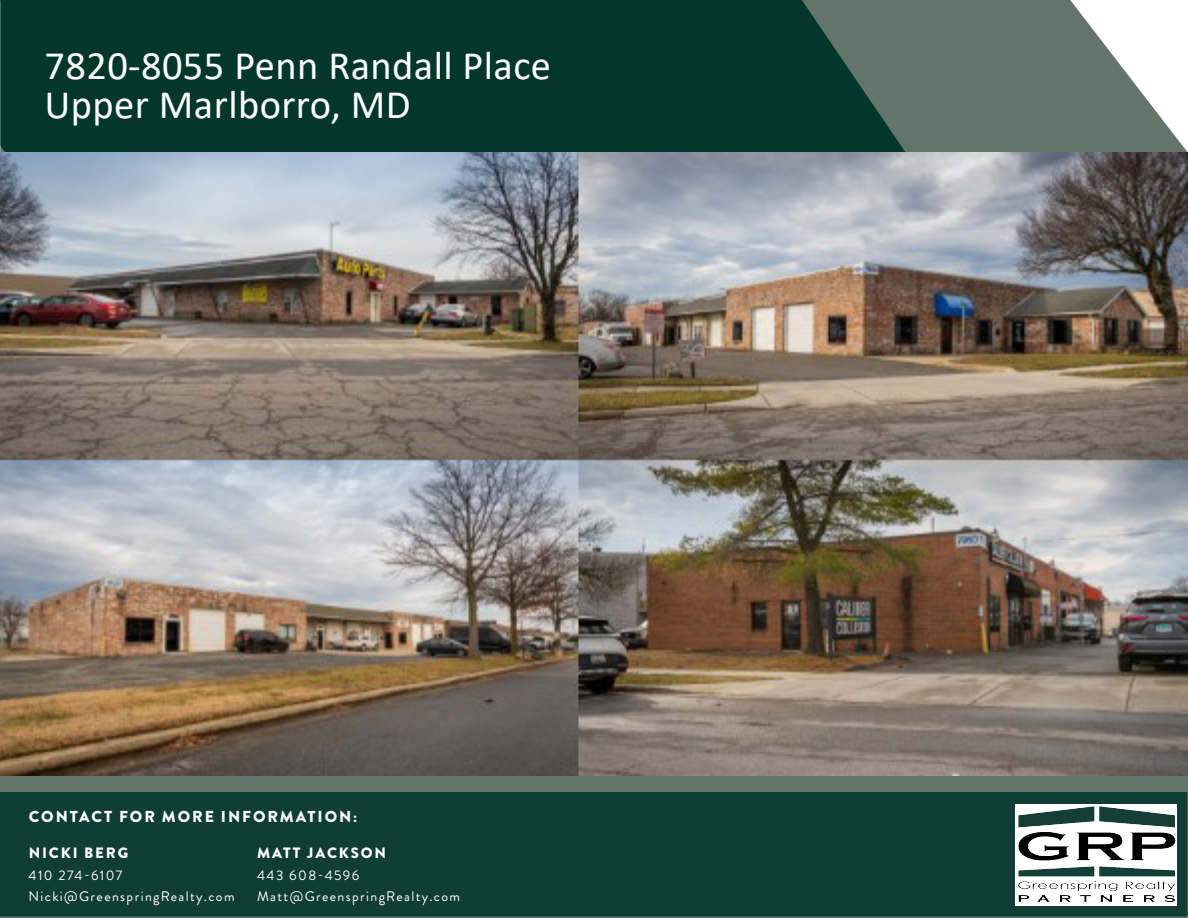
<style>
.page{position:relative;width:1188px;height:918px;background:#fff}
.page>*{position:absolute;margin:0;border:0;box-sizing:border-box;transform-origin:0 0}
.t1{font:40.5px "Calibri";letter-spacing:.01em;color:#fff}
.t2{font:900 15.9px "Brandon Grotesque";letter-spacing:.12em;color:#fff}
.t3{font:900 15px "Brandon Grotesque";letter-spacing:.12em;color:#fff}
.t4{font:13.8px "Brandon Grotesque";letter-spacing:.1em;color:#fff}
</style>
<div class="page">
<div style="left:0;top:792px;width:1188px;height:126px;background:#113e34"></div>
<img style="left:980px;top:798px;width:208px;height:113px">
<div style="left:0;top:776px;width:1188px;height:16px;background:#63746d"></div>
<div style="left:0;top:0;width:1188px;height:153px;background:#04372c"></div>
<svg style="left:802px;top:0;width:268px;height:153px;fill:#63746d"></svg>
<svg style="left:1070px;top:0;width:118px;height:153px;background:#b0b8b4"></svg>
<svg style="left:0;top:145px;width:6px;height:8px"></svg>
<img style="left:0;top:153px;width:1188px;height:623px">
<p class="t1" style="left:45px;top:37px;width:508px">7820-8055 Penn Randall Place</p>
<p class="t1" style="left:45px;top:76px;width:368px">Upper Marlborro, MD</p>
<p class="t2" style="left:29px;top:805px;width:330px">CONTACT FOR MORE INFORMATION:</p>
<p class="t3" style="left:29px;top:842px;width:101px">NICKI BERG</p>
<p class="t4" style="left:29px;top:865px;width:95px">410 274-6107</p>
<p class="t4" style="left:29px;top:887px;width:207px">Nicki@GreenspringRealty.com</p>
<p class="t3" style="left:257px;top:842px;width:130px">MATT JACKSON</p>
<p class="t4" style="left:257px;top:865px;width:104px">443 608-4596</p>
<p class="t4" style="left:257px;top:887px;width:205px">Matt@GreenspringRealty.com</p>
</div>
